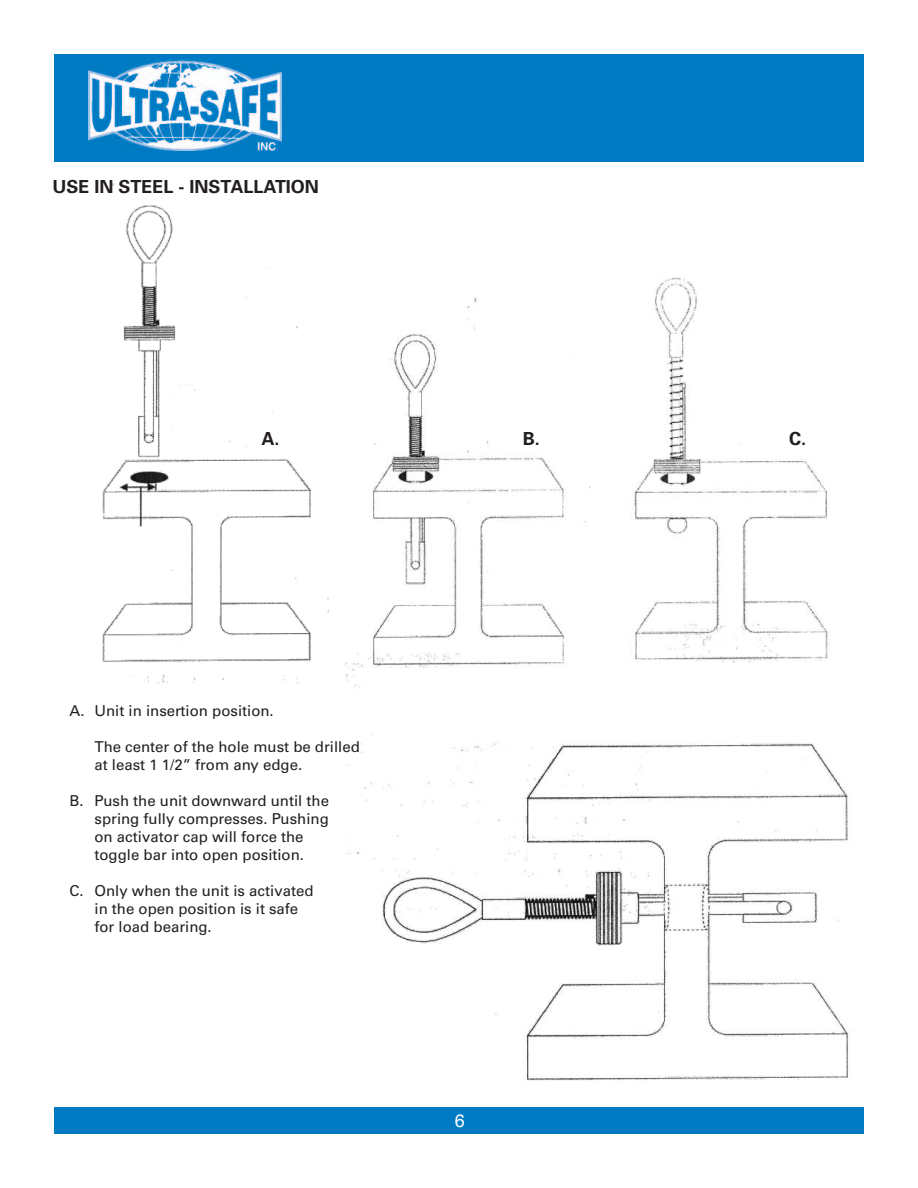
<style>
.page{position:relative;width:918px;height:1188px;background:#fff}
.page>*{position:absolute;margin:0;border:0;box-sizing:border-box;transform-origin:0 0}
.t1{font:700 18px "Univers";color:#231f20}
.t2{font:18px "Helvetica";color:#fff}
.t3{font:15px/18px "Univers";color:#231f20}
</style>
<div class="page">
<div style="left:54px;top:54px;width:810px;height:108px;background:#007bc3"></div>
<img style="left:88px;top:60px;width:193px;height:91px">
<div style="left:54px;top:1107px;width:810px;height:27px;background:#007bc3"></div>
<img style="left:102px;top:183px;width:226px;height:501px">
<img style="left:345px;top:296px;width:245px;height:394px">
<img style="left:347px;top:734px;width:502px;height:347px">
<img style="left:590px;top:277px;width:240px;height:386px">
<p class="t1" style="left:53px;top:180px;width:268px">USE IN STEEL - INSTALLATION</p>
<p class="t1" style="left:262px;top:432px;width:19px">A.</p>
<p class="t1" style="left:523px;top:432px;width:19px">B.</p>
<p class="t1" style="left:789px;top:432px;width:19px">C.</p>
<p class="t3" style="left:70px;top:703px;width:206px">A. Unit in insertion position.</p>
<p class="t3" style="left:95px;top:739px;width:267px">The center of the hole must be drilled at least 1 1/2” from any edge.</p>
<p class="t3" style="left:95px;top:793px;width:236px;text-indent:-25px">B. Push the unit downward until the spring fully compresses. Pushing on activator cap will force the toggle bar into open position.</p>
<p class="t3" style="left:95px;top:883px;width:221px;text-indent:-25px">C. Only when the unit is activated in the open position is it safe for load bearing.</p>
<p class="t2" style="left:455px;top:1113px;width:12px">6</p>
</div>
